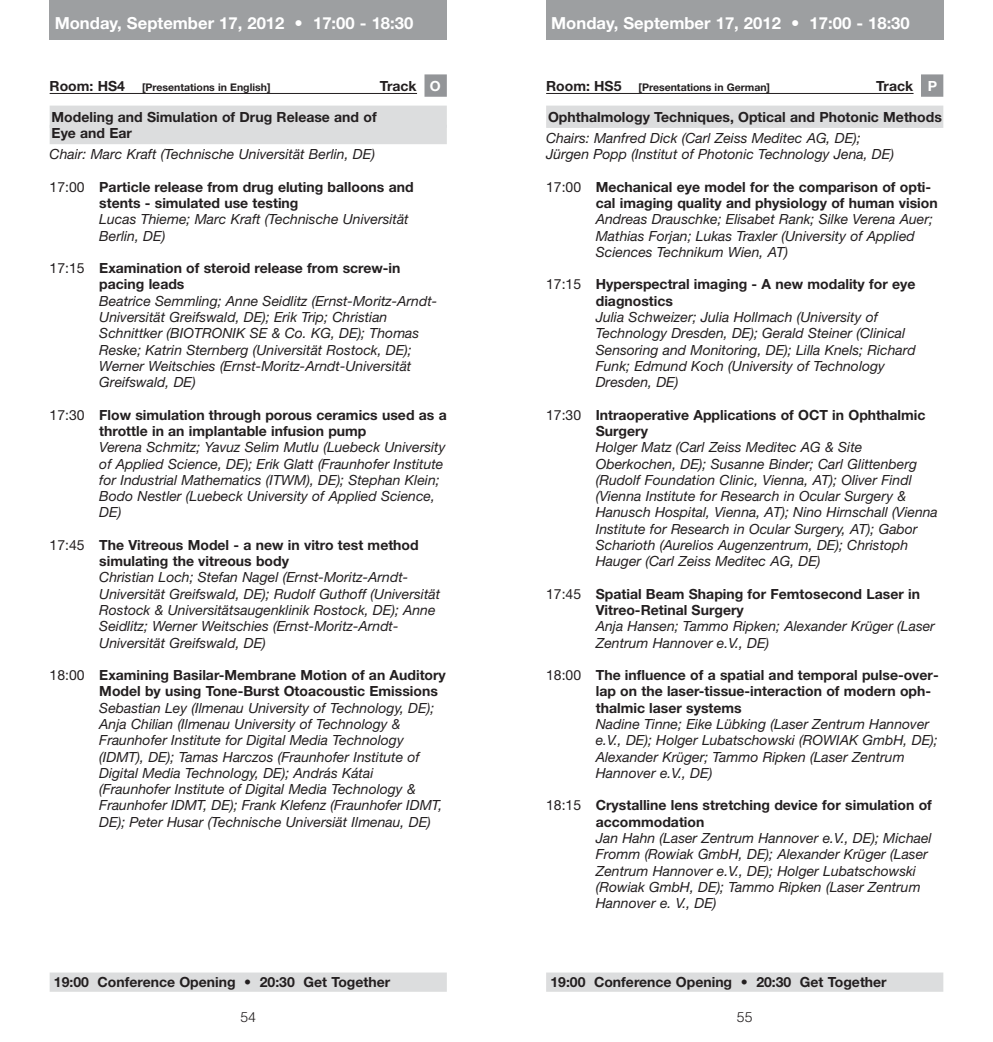
<style>
.page{position:relative;width:993px;height:1042px;background:#fff}
.page>*{position:absolute;margin:0;border:0;box-sizing:border-box;transform-origin:0 0}
.t1{font:700 16.62px "Helvetica Neue LT Std";color:#fff}
.t2{font:italic 14px/16.3px "Helvetica Neue LT Std";color:#231f20}
.t3{font:700 14px/16.3px "Helvetica Neue LT Std";color:#231f20}
.t4{font:300 14px "Helvetica LT";color:#231f20}
.t5{font:700 10.5px "Helvetica Neue LT Std";color:#231f20}
.s1{font-size:14px}
.s2{color:#fff}
.s3{font-weight:400}
</style>
<div class="page">
<div style="left:920px;top:74px;width:23px;height:23px;background:#939598"></div>
<hr style="left:546px;top:93px;width:367px;height:1px;background:#231f20">
<div style="left:546px;top:106px;width:397px;height:22px;background:#dcddde"></div>
<div style="left:546px;top:0;width:397px;height:40px;background:#9d9fa1"></div>
<div style="left:546px;top:972px;width:397px;height:20px;background:#dcddde"></div>
<div style="left:424px;top:74px;width:22px;height:23px;background:#939598"></div>
<hr style="left:50px;top:93px;width:367px;height:1px;background:#231f20">
<div style="left:50px;top:106px;width:396px;height:22px;background:#dcddde"></div>
<div style="left:50px;top:125px;width:396px;height:19px;background:#dcddde"></div>
<div style="left:50px;top:0;width:396px;height:40px;background:#9d9fa1"></div>
<div style="left:50px;top:972px;width:396px;height:20px;background:#dcddde"></div>
<p class="t1" style="left:55px;top:17px;width:360px">Monday, September 17, 2012 • 17:00 - 18:30</p>
<p class="t1" style="left:551px;top:17px;width:360px">Monday, September 17, 2012 • 17:00 - 18:30</p>
<p class="t5" style="left:50px;top:83px;width:222px"><span class="s1">Room: HS4</span> [Presentations in English]</p>
<p class="t3" style="left:379px;top:79px;width:62px">Track <span class="s2">O</span></p>
<p class="t3" style="left:52px;top:110px;width:326px">Modeling and Simulation of Drug Release and of<br>Eye and Ear</p>
<p class="t2" style="left:50px;top:148px;width:327px">Chair: Marc Kraft (Technische Universität Berlin, DE)</p>
<p class="t3" style="left:99px;top:180px;width:316px;text-indent:-50px"><span class="s3">17:00</span> Particle release from drug eluting balloons and stents - simulated use testing</p>
<p class="t2" style="left:99px;top:213px;width:311px">Lucas Thieme; Marc Kraft (Technische Universität<br>Berlin, DE)</p>
<p class="t3" style="left:99px;top:261px;width:302px;text-indent:-50px"><span class="s3">17:15</span> Examination of steroid release from screw-in pacing leads</p>
<p class="t2" style="left:99px;top:294px;width:339px">Beatrice Semmling; Anne Seidlitz (Ernst-Moritz-Arndt-Universität Greifswald, DE); Erik Trip; Christian Schnittker (BIOTRONIK SE &amp; Co. KG, DE); Thomas Reske; Katrin Sternberg (Universität Rostock, DE); Werner Weitschies (Ernst-Moritz-Arndt-Universität Greifswald, DE)</p>
<p class="t3" style="left:99px;top:408px;width:349px;text-indent:-50px"><span class="s3">17:30</span> Flow simulation through porous ceramics used as a throttle in an implantable infusion pump</p>
<p class="t2" style="left:99px;top:440px;width:347px">Verena Schmitz; Yavuz Selim Mutlu (Luebeck University of Applied Science, DE); Erik Glatt (Fraunhofer Institute for Industrial Mathematics (ITWM), DE); Stephan Klein; Bodo Nestler (Luebeck University of Applied Science, DE)</p>
<p class="t3" style="left:99px;top:538px;width:321px;text-indent:-50px"><span class="s3">17:45</span> The Vitreous Model - a new in vitro test method simulating the vitreous body</p>
<p class="t2" style="left:99px;top:571px;width:342px">Christian Loch; Stefan Nagel (Ernst-Moritz-Arndt-Universität Greifswald, DE); Rudolf Guthoff (Universität Rostock &amp; Universitätsaugenklinik Rostock, DE); Anne Seidlitz; Werner Weitschies (Ernst-Moritz-Arndt-Universität Greifswald, DE)</p>
<p class="t3" style="left:99px;top:668px;width:348px;text-indent:-50px"><span class="s3">18:00</span> Examining Basilar-Membrane Motion of an Auditory<br>Model by using Tone-Burst Otoacoustic Emissions</p>
<p class="t2" style="left:99px;top:701px;width:344px">Sebastian Ley (Ilmenau University of Technology, DE); Anja Chilian (Ilmenau University of Technology &amp; Fraunhofer Institute for Digital Media Technology (IDMT), DE); Tamas Harczos (Fraunhofer Institute of Digital Media Technology, DE); András Kátai (Fraunhofer Institute of Digital Media Technology &amp; Fraunhofer IDMT, DE); Frank Klefenz (Fraunhofer IDMT, DE); Peter Husar (Technische Universiät Ilmenau, DE)</p>
<p class="t5" style="left:546px;top:83px;width:225px"><span class="s1">Room: HS5</span> [Presentations in German]</p>
<p class="t3" style="left:876px;top:79px;width:62px">Track <span class="s2">P</span></p>
<p class="t3" style="left:548px;top:110px;width:395px">Ophthalmology Techniques, Optical and Photonic Methods</p>
<p class="t2" style="left:546px;top:131px;width:349px">Chairs: Manfred Dick (Carl Zeiss Meditec AG, DE);<br>Jürgen Popp (Institut of Photonic Technology Jena, DE)</p>
<p class="t3" style="left:595px;top:180px;width:343px;text-indent:-50px"><span class="s3">17:00</span> Mechanical eye model for the comparison of opti&shy;cal imaging quality and physiology of human vision</p>
<p class="t2" style="left:595px;top:213px;width:338px">Andreas Drauschke; Elisabet Rank; Silke Verena Auer;<br>Mathias Forjan; Lukas Traxler (University of Applied<br>Sciences Technikum Wien, AT)</p>
<p class="t3" style="left:595px;top:278px;width:321px;text-indent:-50px"><span class="s3">17:15</span> Hyperspectral imaging - A new modality for eye diagnostics</p>
<p class="t2" style="left:595px;top:310px;width:321px">Julia Schweizer; Julia Hollmach (University of Technology Dresden, DE); Gerald Steiner (Clinical Sensoring and Monitoring, DE); Lilla Knels; Richard Funk; Edmund Koch (University of Technology Dresden, DE)</p>
<p class="t3" style="left:595px;top:408px;width:331px;text-indent:-50px"><span class="s3">17:30</span> Intraoperative Applications of OCT in Ophthalmic<br>Surgery</p>
<p class="t2" style="left:595px;top:440px;width:343px">Holger Matz (Carl Zeiss Meditec AG &amp; Site Oberkochen, DE); Susanne Binder; Carl Glittenberg (Rudolf Foundation Clinic, Vienna, AT); Oliver Findl (Vienna Institute for Research in Ocular Surgery &amp; Hanusch Hospital, Vienna, AT); Nino Hirnschall (Vienna Institute for Research in Ocular Surgery, AT); Gabor Scharioth (Aurelios Augenzentrum, DE); Christoph Hauger (Carl Zeiss Meditec AG, DE)</p>
<p class="t3" style="left:595px;top:587px;width:325px;text-indent:-50px"><span class="s3">17:45</span> Spatial Beam Shaping for Femtosecond Laser in<br>Vitreo-Retinal Surgery</p>
<p class="t2" style="left:595px;top:620px;width:340px">Anja Hansen; Tammo Ripken; Alexander Krüger (Laser<br>Zentrum Hannover e.V., DE)</p>
<p class="t3" style="left:595px;top:668px;width:344px;text-indent:-50px"><span class="s3">18:00</span> The influence of a spatial and temporal pulse-over&shy;lap on the laser-tissue-interaction of modern oph&shy;thalmic laser systems</p>
<p class="t2" style="left:595px;top:717px;width:343px">Nadine Tinne; Eike Lübking (Laser Zentrum Hannover e.V., DE); Holger Lubatschowski (ROWIAK GmbH, DE); Alexander Krüger; Tammo Ripken (Laser Zentrum Hannover e.V., DE)</p>
<p class="t3" style="left:595px;top:798px;width:337px;text-indent:-50px"><span class="s3">18:15</span> Crystalline lens stretching device for simulation of accommodation</p>
<p class="t2" style="left:595px;top:831px;width:337px">Jan Hahn (Laser Zentrum Hannover e.V., DE); Michael Fromm (Rowiak GmbH, DE); Alexander Krüger (Laser Zentrum Hannover e.V., DE); Holger Lubatschowski (Rowiak GmbH, DE); Tammo Ripken (Laser Zentrum Hannover e. V., DE)</p>
<p class="t3" style="left:54px;top:975px;width:338px">19:00 Conference Opening • 20:30 Get Together</p>
<p class="t3" style="left:550px;top:975px;width:338px">19:00 Conference Opening • 20:30 Get Together</p>
<p class="t4" style="left:240px;top:1010px;width:17px">54</p>
<p class="t4" style="left:736px;top:1010px;width:17px">55</p>
</div>
